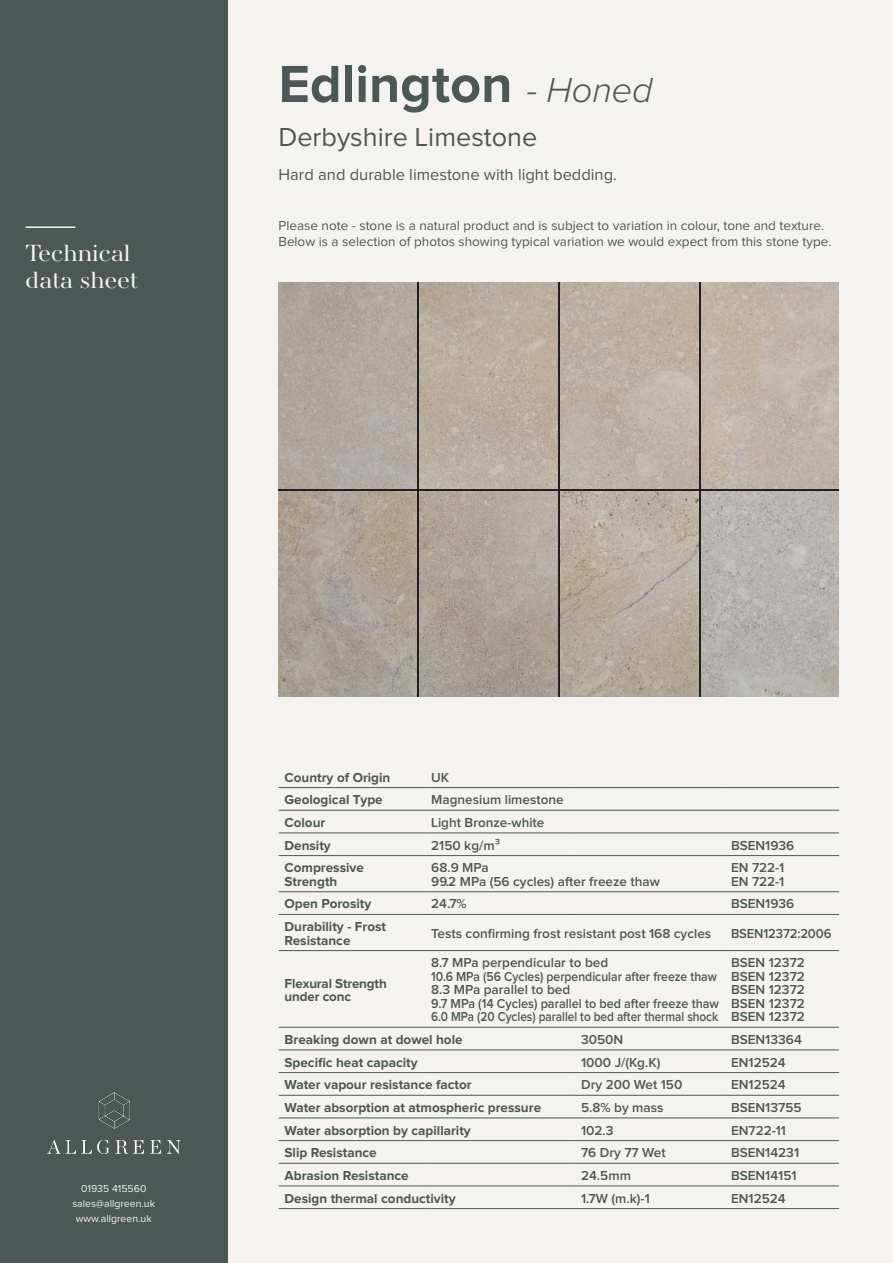
<style>
.page{position:relative;width:893px;height:1263px;background:#fff}
.page>*{position:absolute;margin:0;border:0;box-sizing:border-box;transform-origin:0 0}
.t1{font:700 54px "Proxima Nova";color:#4c5855}
.t2{font:27px "Proxima Nova";color:#4c5855}
.t3{font:24px "AW Conqueror Std Didot";color:#f5f3f0;scale:1.06 1}
.t4{font:16.5px "Proxima Nova";color:#4c5855}
.t5{font:600 13.5px "Proxima Nova";color:#4c5855}
.t6{font:700 13.5px/13.5px "Proxima Nova";color:#4c5855}
.t7{font:13.5px/16.2px "Proxima Nova";color:#4c5855}
.t8{font:600 13.5px "Proxima Nova";color:#4c5855;scale:.87 1}
.t9{font:600 13.5px "Proxima Nova";color:#4c5855;scale:.9 1}
.t10{font:600 13.5px "Proxima Nova";color:#4c5855;scale:.93 1}
.t11{font:600 13.5px "Proxima Nova";color:#4c5855;scale:.96 1}
.t12{font:10.5px "Proxima Nova";color:#f5f3f0}
.s1{font-weight:300;font-style:italic;font-size:36px}
</style>
<div class="page">
<div style="left:217px;top:0;width:676px;height:1263px;background:#f5f3f0"></div>
<div style="left:0;top:0;width:227px;height:1263px;background:#4c5855"></div>
<img style="left:48px;top:1093px;width:132px;height:60px">
<hr style="left:26px;top:226px;width:49px;height:2px;background:#f5f3f0">
<svg style="left:279px;top:282px;width:560px;height:415px;background:#544e4b"></svg>
<img style="left:279px;top:282px;width:137px;height:206px">
<hr style="left:279px;top:787px;width:146px;height:1px;background:#4c5855">
<hr style="left:425px;top:787px;width:150px;height:1px;background:#4c5855">
<hr style="left:575px;top:787px;width:150px;height:1px;background:#4c5855">
<hr style="left:725px;top:787px;width:114px;height:1px;background:#4c5855">
<hr style="left:279px;top:810px;width:146px;height:1px;background:#4c5855">
<hr style="left:425px;top:810px;width:150px;height:1px;background:#4c5855">
<hr style="left:575px;top:810px;width:150px;height:1px;background:#4c5855">
<hr style="left:725px;top:810px;width:114px;height:1px;background:#4c5855">
<hr style="left:279px;top:832px;width:146px;height:1px;background:#4c5855">
<hr style="left:425px;top:832px;width:150px;height:1px;background:#4c5855">
<hr style="left:575px;top:832px;width:150px;height:1px;background:#4c5855">
<hr style="left:725px;top:832px;width:114px;height:1px;background:#4c5855">
<hr style="left:279px;top:855px;width:146px;height:1px;background:#4c5855">
<hr style="left:425px;top:855px;width:150px;height:1px;background:#4c5855">
<hr style="left:575px;top:855px;width:150px;height:1px;background:#4c5855">
<hr style="left:725px;top:855px;width:114px;height:1px;background:#4c5855">
<hr style="left:279px;top:891px;width:146px;height:1px;background:#4c5855">
<hr style="left:425px;top:891px;width:150px;height:1px;background:#4c5855">
<hr style="left:575px;top:891px;width:150px;height:1px;background:#4c5855">
<hr style="left:725px;top:891px;width:114px;height:1px;background:#4c5855">
<hr style="left:279px;top:914px;width:146px;height:1px;background:#4c5855">
<hr style="left:425px;top:914px;width:150px;height:1px;background:#4c5855">
<hr style="left:575px;top:914px;width:150px;height:1px;background:#4c5855">
<hr style="left:725px;top:914px;width:114px;height:1px;background:#4c5855">
<hr style="left:279px;top:950px;width:146px;height:1px;background:#4c5855">
<hr style="left:425px;top:950px;width:150px;height:1px;background:#4c5855">
<hr style="left:575px;top:950px;width:150px;height:1px;background:#4c5855">
<hr style="left:725px;top:950px;width:114px;height:1px;background:#4c5855">
<hr style="left:279px;top:1027px;width:146px;height:1px;background:#4c5855">
<hr style="left:425px;top:1027px;width:150px;height:1px;background:#4c5855">
<hr style="left:575px;top:1027px;width:150px;height:1px;background:#4c5855">
<hr style="left:725px;top:1027px;width:114px;height:1px;background:#4c5855">
<hr style="left:279px;top:1049px;width:146px;height:1px;background:#4c5855">
<hr style="left:425px;top:1049px;width:150px;height:1px;background:#4c5855">
<hr style="left:575px;top:1049px;width:150px;height:1px;background:#4c5855">
<hr style="left:725px;top:1049px;width:114px;height:1px;background:#4c5855">
<hr style="left:279px;top:1072px;width:146px;height:1px;background:#4c5855">
<hr style="left:425px;top:1072px;width:150px;height:1px;background:#4c5855">
<hr style="left:575px;top:1072px;width:150px;height:1px;background:#4c5855">
<hr style="left:725px;top:1072px;width:114px;height:1px;background:#4c5855">
<hr style="left:279px;top:1095px;width:146px;height:1px;background:#4c5855">
<hr style="left:425px;top:1095px;width:150px;height:1px;background:#4c5855">
<hr style="left:575px;top:1095px;width:150px;height:1px;background:#4c5855">
<hr style="left:725px;top:1095px;width:114px;height:1px;background:#4c5855">
<hr style="left:279px;top:1117px;width:146px;height:1px;background:#4c5855">
<hr style="left:425px;top:1117px;width:150px;height:1px;background:#4c5855">
<hr style="left:575px;top:1117px;width:150px;height:1px;background:#4c5855">
<hr style="left:725px;top:1117px;width:114px;height:1px;background:#4c5855">
<hr style="left:279px;top:1140px;width:146px;height:1px;background:#4c5855">
<hr style="left:425px;top:1140px;width:150px;height:1px;background:#4c5855">
<hr style="left:575px;top:1140px;width:150px;height:1px;background:#4c5855">
<hr style="left:725px;top:1140px;width:114px;height:1px;background:#4c5855">
<hr style="left:279px;top:1163px;width:146px;height:1px;background:#4c5855">
<hr style="left:425px;top:1163px;width:150px;height:1px;background:#4c5855">
<hr style="left:575px;top:1163px;width:150px;height:1px;background:#4c5855">
<hr style="left:725px;top:1163px;width:114px;height:1px;background:#4c5855">
<hr style="left:279px;top:1185px;width:146px;height:1px;background:#4c5855">
<hr style="left:425px;top:1185px;width:150px;height:1px;background:#4c5855">
<hr style="left:575px;top:1185px;width:150px;height:1px;background:#4c5855">
<hr style="left:725px;top:1185px;width:114px;height:1px;background:#4c5855">
<hr style="left:279px;top:1208px;width:146px;height:1px;background:#4c5855">
<hr style="left:425px;top:1208px;width:150px;height:1px;background:#4c5855">
<hr style="left:575px;top:1208px;width:150px;height:1px;background:#4c5855">
<hr style="left:725px;top:1208px;width:114px;height:1px;background:#4c5855">
<img style="left:419px;top:282px;width:138px;height:206px">
<img style="left:560px;top:282px;width:138px;height:206px">
<img style="left:701px;top:282px;width:138px;height:206px">
<img style="left:279px;top:491px;width:137px;height:206px">
<img style="left:419px;top:491px;width:138px;height:206px">
<img style="left:560px;top:491px;width:138px;height:206px">
<img style="left:701px;top:491px;width:138px;height:206px">
<p class="t3" style="left:26px;top:241px;width:101px">Technical</p>
<p class="t3" style="left:26px;top:268px;width:108px">data sheet</p>
<p class="t1" style="left:279px;top:53px;width:376px">Edlington <span class="s1">- Honed</span></p>
<p class="t2" style="left:279px;top:124px;width:260px">Derbyshire Limestone</p>
<p class="t4" style="left:279px;top:167px;width:340px">Hard and durable limestone with light bedding.</p>
<p class="t7" style="left:279px;top:218px;width:554px">Please note - stone is a natural product and is subject to variation in colour, tone and texture.<br>Below is a selection of photos showing typical variation we would expect from this stone type.</p>
<p class="t12" style="left:81px;top:1183px;width:67px">01935 415560</p>
<p class="t12" style="left:72px;top:1198px;width:84px">sales@allgreen.uk</p>
<p class="t12" style="left:76px;top:1213px;width:78px">www.allgreen.uk</p>
<p class="t6" style="left:285px;top:771px;width:107px">Country of Origin</p>
<p class="t5" style="left:431px;top:771px;width:20px">UK</p>
<p class="t6" style="left:285px;top:793px;width:100px">Geological Type</p>
<p class="t5" style="left:431px;top:793px;width:134px">Magnesium limestone</p>
<p class="t6" style="left:285px;top:816px;width:42px">Colour</p>
<p class="t5" style="left:431px;top:816px;width:115px">Light Bronze-white</p>
<p class="t6" style="left:285px;top:839px;width:48px">Density</p>
<p class="t5" style="left:431px;top:839px;width:70px">2150 kg/m³</p>
<p class="t5" style="left:731px;top:839px;width:65px">BSEN1936</p>
<p class="t6" style="left:285px;top:861px;width:81px">Compressive<br>Strength</p>
<p class="t5" style="left:431px;top:861px;width:59px">68.9 MPa</p>
<p class="t5" style="left:731px;top:861px;width:55px">EN 722-1</p>
<p class="t5" style="left:731px;top:875px;width:55px">EN 722-1</p>
<p class="t5" style="left:431px;top:875px;width:230px">99.2 MPa (56 cycles) after freeze thaw</p>
<p class="t6" style="left:285px;top:897px;width:88px">Open Porosity</p>
<p class="t5" style="left:431px;top:898px;width:37px">24.7%</p>
<p class="t5" style="left:731px;top:898px;width:65px">BSEN1936</p>
<p class="t6" style="left:285px;top:920px;width:103px">Durability - Frost<br>Resistance</p>
<p class="t5" style="left:431px;top:927px;width:282px">Tests confirming frost resistant post 168 cycles</p>
<p class="t11" style="left:731px;top:927px;width:106px">BSEN12372:2006</p>
<p class="t6" style="left:285px;top:976px;width:104px">Flexural Strength under conc</p>
<p class="t5" style="left:731px;top:956px;width:75px">BSEN 12372</p>
<p class="t5" style="left:731px;top:970px;width:75px">BSEN 12372</p>
<p class="t5" style="left:731px;top:983px;width:75px">BSEN 12372</p>
<p class="t5" style="left:731px;top:997px;width:75px">BSEN 12372</p>
<p class="t5" style="left:731px;top:1010px;width:75px">BSEN 12372</p>
<p class="t5" style="left:431px;top:956px;width:178px">8.7 MPa perpendicular to bed</p>
<p class="t9" style="left:431px;top:970px;width:319px">10.6 MPa (56 Cycles) perpendicular after freeze thaw</p>
<p class="t5" style="left:431px;top:983px;width:141px">8.3 MPa parallel to bed</p>
<p class="t10" style="left:431px;top:997px;width:311px">9.7 MPa (14 Cycles) parallel to bed after freeze thaw</p>
<p class="t8" style="left:431px;top:1010px;width:331px">6.0 MPa (20 Cycles) parallel to bed after thermal shock</p>
<p class="t6" style="left:285px;top:1033px;width:180px">Breaking down at dowel hole</p>
<p class="t5" style="left:581px;top:1033px;width:44px">3050N</p>
<p class="t5" style="left:731px;top:1033px;width:72px">BSEN13364</p>
<p class="t6" style="left:285px;top:1056px;width:135px">Specific heat capacity</p>
<p class="t5" style="left:581px;top:1056px;width:81px">1000 J/(Kg.K)</p>
<p class="t5" style="left:731px;top:1056px;width:56px">EN12524</p>
<p class="t6" style="left:285px;top:1078px;width:189px">Water vapour resistance factor</p>
<p class="t5" style="left:581px;top:1078px;width:103px">Dry 200 Wet 150</p>
<p class="t5" style="left:731px;top:1078px;width:56px">EN12524</p>
<p class="t6" style="left:285px;top:1101px;width:258px">Water absorption at atmospheric pressure</p>
<p class="t5" style="left:581px;top:1101px;width:84px">5.8% by mass</p>
<p class="t5" style="left:731px;top:1101px;width:72px">BSEN13755</p>
<p class="t6" style="left:285px;top:1124px;width:188px">Water absorption by capillarity</p>
<p class="t5" style="left:581px;top:1124px;width:34px">102.3</p>
<p class="t5" style="left:731px;top:1124px;width:57px">EN722-11</p>
<p class="t6" style="left:285px;top:1146px;width:94px">Slip Resistance</p>
<p class="t5" style="left:581px;top:1146px;width:86px">76 Dry 77 Wet</p>
<p class="t5" style="left:731px;top:1146px;width:70px">BSEN14231</p>
<p class="t6" style="left:285px;top:1169px;width:126px">Abrasion Resistance</p>
<p class="t5" style="left:581px;top:1169px;width:51px">24.5mm</p>
<p class="t5" style="left:731px;top:1169px;width:67px">BSEN14151</p>
<p class="t6" style="left:285px;top:1192px;width:173px">Design thermal conductivity</p>
<p class="t5" style="left:581px;top:1192px;width:70px">1.7W (m.k)-1</p>
<p class="t5" style="left:731px;top:1192px;width:56px">EN12524</p>
</div>
